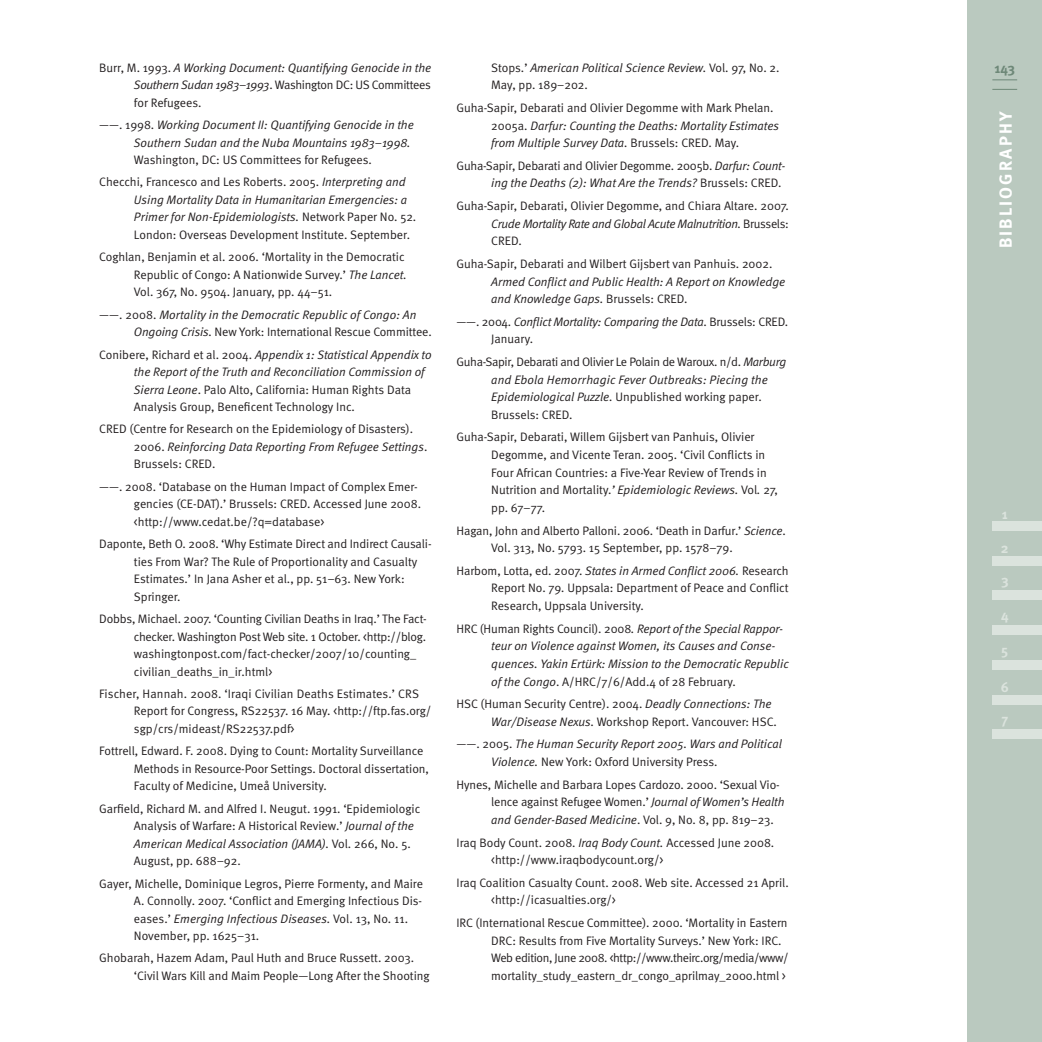
<style>
.page{position:relative;width:1042px;height:1042px;background:#fff}
.page>*{position:absolute;margin:0;border:0;box-sizing:border-box;transform-origin:0 0}
.t1{font:700 17.5px "Meta";letter-spacing:.12em;color:#fff}
.t2{font:700 14px "Meta";color:#dbe3dd}
.t3{font:700 14px "Meta";color:#6e8878}
.t4{font:12.25px/17.5px "Meta Normal";letter-spacing:-.005em;color:#231f20}
.t5{font:italic 12.25px/17.5px "Meta Normal";color:#231f20}
.t6{font:12.25px/17.7px "Meta Normal";letter-spacing:-.025em;color:#231f20}
.s1{font-style:normal}
.s2{font-style:italic}
</style>
<div class="page">
<div style="left:967px;top:0;width:75px;height:1042px;background:#bac9bf"></div>
<svg style="left:992px;top:80px;width:25px;height:1px"></svg>
<svg style="left:992px;top:89px;width:25px;height:1px"></svg>
<div style="left:992px;top:521px;width:50px;height:10px;background:#dbe3dd"></div>
<div style="left:992px;top:556px;width:50px;height:10px;background:#dbe3dd"></div>
<div style="left:992px;top:590px;width:50px;height:10px;background:#dbe3dd"></div>
<div style="left:992px;top:625px;width:50px;height:10px;background:#dbe3dd"></div>
<div style="left:992px;top:660px;width:50px;height:10px;background:#dbe3dd"></div>
<div style="left:992px;top:694px;width:50px;height:10px;background:#dbe3dd"></div>
<div style="left:992px;top:729px;width:50px;height:10px;background:#dbe3dd"></div>
<p class="t5" style="left:134px;top:59px;width:299px;text-align:justify;text-indent:-35px"><span class="s1">Burr, M. 1993.</span> A Working Document: Quantifying Genocide in the Southern Sudan 1983–1993<span class="s1">. Washington DC: US Committees for Refugees.</span></p>
<p class="t5" style="left:99px;top:116px;width:316px;text-align:right"><span class="s1">——. 1998.</span> Working Document II: Quantifying Genocide in the<br>Southern Sudan and the Nuba Mountains 1983–1998.</p>
<p class="t4" style="left:99px;top:148px;width:308px;line-height:22.4px;text-align:center">Washington, DC: US Committees for Refugees.<br>Checchi, Francesco and Les Roberts. 2005. <span class="s2">Interpreting and</span></p>
<p class="t5" style="left:134px;top:191px;width:284px">Using Mortality Data in Humanitarian Emergencies: a<br>Primer for Non-Epidemiologists. <span class="s1">Network Paper No. 52.<br>London: Overseas Development Institute. September.</span></p>
<p class="t4" style="left:134px;top:248px;width:274px;text-indent:-35px">Coghlan, Benjamin et al. 2006. ‘Mortality in the Democratic<br>Republic of Congo: A Nationwide Survey.’ <span class="s2">The Lancet.<br></span>Vol. 367, No. 9504. January, pp. 44<span class="s2">–</span>51.</p>
<p class="t5" style="left:134px;top:306px;width:299px;text-indent:-35px"><span class="s1">——. 2008.</span> Mortality in the Democratic Republic of Congo: An<br>Ongoing Crisis. <span class="s1">New York: International Rescue Committee.</span></p>
<p class="t4" style="left:134px;top:345px;width:299px;text-indent:-35px">Conibere, Richard et al. 2004. <span class="s2">Appendix 1: Statistical Appendix to the Report of the Truth and Reconciliation Commission of Sierra Leone</span>. Palo Alto, California: Human Rights Data Analysis Group, Beneficent Technology Inc.</p>
<p class="t4" style="left:134px;top:420px;width:295px;text-indent:-35px">CRED (Centre for Research on the Epidemiology of Disasters).<br>2006. <span class="s2">Reinforcing Data Reporting From Refugee Settings</span>.<br>Brussels: CRED.</p>
<p class="t4" style="left:134px;top:478px;width:289px;text-indent:-35px">——. 2008. ‘Database on the Human Impact of Complex Emer&shy;gencies (CE-DAT).’ Brussels: CRED. Accessed June 2008. &lt;http://www.cedat.be/?q=database&gt;</p>
<p class="t4" style="left:134px;top:535px;width:299px;text-indent:-35px">Daponte, Beth O. 2008. ‘Why Estimate Direct and Indirect Causali&shy;ties From War? The Rule of Proportionality and Casualty Estimates.’ In Jana Asher et al., pp. 51<span class="s2">–</span>63. New York:<br>Springer.</p>
<p class="t4" style="left:134px;top:610px;width:294px;text-indent:-35px">Dobbs, Michael. 2007. ‘Counting Civilian Deaths in Iraq.’ The Fact&shy;checker. Washington Post Web site. 1 October. &lt;http://blog. washingtonpost.com/fact-checker/2007/10/counting_ civilian_deaths_in_ir.html&gt;</p>
<p class="t4" style="left:134px;top:685px;width:299px;text-indent:-35px">Fischer, Hannah. 2008. ‘Iraqi Civilian Deaths Estimates.’ CRS<br>Report for Congress, RS22537. 16 May. &lt;http://ftp.fas.org/ sgp/crs/mideast/RS22537.pdf&gt;</p>
<p class="t4" style="left:134px;top:742px;width:296px;text-indent:-35px">Fottrell, Edward. F. 2008. Dying to Count: Mortality Surveillance<br>Methods in Resource-Poor Settings. Doctoral dissertation,<br>Faculty of Medicine, Umeå University.</p>
<p class="t4" style="left:134px;top:799px;width:288px;text-indent:-35px">Garfield, Richard M. and Alfred I. Neugut. 1991. ‘Epidemiologic Analysis of Warfare: A Historical Review.’ <span class="s2">Journal of the American Medical Association (JAMA).</span> Vol. 266, No. 5.<br>August, pp. 688<span class="s2">–</span>92.</p>
<p class="t4" style="left:134px;top:874px;width:290px;text-indent:-35px">Gayer, Michelle, Dominique Legros, Pierre Formenty, and Maire A. Connolly. 2007. ‘Conflict and Emerging Infectious Dis&shy;eases.’ <span class="s2">Emerging Infectious Diseases.</span> Vol. 13, No. 11.<br>November, pp. 1625–31.</p>
<p class="t4" style="left:134px;top:949px;width:297px;text-indent:-35px">Ghobarah, Hazem Adam, Paul Huth and Bruce Russett. 2003. ‘Civil Wars Kill and Maim People—Long After the Shooting</p>
<p class="t4" style="left:491px;top:58px;width:290px">Stops.’ <span class="s2">American Political Science Review.</span> Vol. 97, No. 2.<br>May, pp. 189–202.</p>
<p class="t4" style="left:491px;top:99px;width:289px;text-indent:-35px">Guha-Sapir, Debarati and Olivier Degomme with Mark Phelan.<br>2005a. <span class="s2">Darfur: Counting the Deaths: Mortality Estimates from Multiple Survey Data.</span> Brussels: CRED. May.</p>
<p class="t4" style="left:491px;top:157px;width:296px;text-indent:-35px">Guha-Sapir, Debarati and Olivier Degomme. 2005b. <span class="s2">Darfur: Count&shy;ing the Deaths (2): What Are the Trends?</span> Brussels: CRED.</p>
<p class="t4" style="left:491px;top:197px;width:299px;text-align:justify;text-indent:-35px">Guha-Sapir, Debarati, Olivier Degomme, and Chiara Altare. 2007.<br><span class="s2">Crude Mortality Rate and Global Acute Malnutrition.</span> Brussels:<br>CRED.</p>
<p class="t4" style="left:456px;top:255px;width:317px">Guha-Sapir, Debarati and Wilbert Gijsbert van Panhuis. 2002.</p>
<p class="t5" style="left:491px;top:272px;width:296px">Armed Conflict and Public Health: A Report on Knowledge and Knowledge Gaps. <span class="s1">Brussels: CRED.</span></p>
<p class="t5" style="left:491px;top:312px;width:298px;text-indent:-35px"><span class="s1">——. 2004.</span> Conflict Mortality: Comparing the Data<span class="s1">. Brussels: CRED.<br>January.</span></p>
<p class="t6" style="left:491px;top:353px;width:297px;text-indent:-35px">Guha-Sapir, Debarati and Olivier Le Polain de Waroux. n/d. <span class="s2">Marburg and Ebola Hemorrhagic Fever Outbreaks: Piecing the Epidemiological Puzzle.</span> Unpublished working paper.<br>Brussels: CRED.</p>
<p class="t4" style="left:491px;top:428px;width:288px;text-indent:-35px">Guha-Sapir, Debarati, Willem Gijsbert van Panhuis, Olivier Degomme, and Vicente Teran. 2005. ‘Civil Conflicts in Four African Countries: a Five-Year Review of Trends in Nutrition and Mortality.<span class="s2">’ Epidemiologic Reviews.</span> Vol<span class="s2">.</span> 27, pp. 67–77.</p>
<p class="t4" style="left:491px;top:521px;width:296px;text-indent:-35px">Hagan, John and Alberto Palloni. 2006. ‘Death in Darfur.’ <span class="s2">Science</span>.<br>Vol. 313, No. 5793. 15 September, pp. 1578–79.</p>
<p class="t4" style="left:491px;top:561px;width:299px;text-align:justify;text-indent:-35px">Harbom, Lotta, ed. 2007. <span class="s2">States in Armed Conflict 2006.</span> Research Report No. 79<span class="s2">.</span> Uppsala: Department of Peace and Conflict Research, Uppsala University.</p>
<p class="t5" style="left:491px;top:619px;width:299px;text-indent:-35px"><span class="s1">HRC (Human Rights Council). 2008</span>. Report of the Special Rappor&shy;teur on Violence against Women, its Causes and Conse&shy;quences. Yakin Ertürk: Mission to the Democratic Republic of the Congo<span class="s1">. A/HRC/7/6/Add.4 of 28 February.</span></p>
<p class="t4" style="left:491px;top:695px;width:287px;text-indent:-35px">HSC (Human Security Centre). 2004. <span class="s2">Deadly Connections: The<br>War/Disease Nexus</span>. Workshop Report. Vancouver: HSC.</p>
<p class="t5" style="left:491px;top:735px;width:292px;text-indent:-35px"><span class="s1">——. 2005.</span> The Human Security Report 2005. Wars and Political<br>Violence. <span class="s1">New York: Oxford University Press.</span></p>
<p class="t4" style="left:491px;top:775px;width:295px;text-indent:-35px">Hynes, Michelle and Barbara Lopes Cardozo. 2000. ‘Sexual Vio&shy;lence against Refugee Women.’ <span class="s2">Journal of Women’s Health and Gender-Based Medicine</span>. Vol. 9, No. 8, pp. 819–23.</p>
<p class="t4" style="left:491px;top:833px;width:284px;text-indent:-35px">Iraq Body Count. 2008. <span class="s2">Iraq Body Count.</span> Accessed June 2008. &lt;http://www.iraqbodycount.org/&gt;</p>
<p class="t4" style="left:491px;top:873px;width:299px;text-indent:-35px">Iraq Coalition Casualty Count. 2008. Web site. Accessed 21 April. &lt;http://icasualties.org/&gt;</p>
<p class="t4" style="left:491px;top:913px;width:299px;text-indent:-35px">IRC (International Rescue Committee). 2000. ‘Mortality in Eastern DRC: Results from Five Mortality Surveys.’ New York: IRC.<br>Web edition, June 2008. &lt;http://www.theirc.org/media/www/ mortality_study_eastern_dr_congo_aprilmay_2000.html &gt;</p>
<p class="t3" style="left:994px;top:60px;width:22px">143</p>
<h1 class="t1" style="left:994px;top:248px;width:139px;rotate:-90deg">BIBLIOGRAPHY</h1>
<p class="t2" style="left:1002px;top:505px;width:7px">1</p>
<p class="t2" style="left:1001px;top:539px;width:9px">2</p>
<p class="t2" style="left:1001px;top:572px;width:9px">3</p>
<p class="t2" style="left:1001px;top:606px;width:9px">4</p>
<p class="t2" style="left:1001px;top:641px;width:9px">5</p>
<p class="t2" style="left:1000px;top:678px;width:10px">6</p>
<p class="t2" style="left:1001px;top:710px;width:8px">7</p>
</div>
